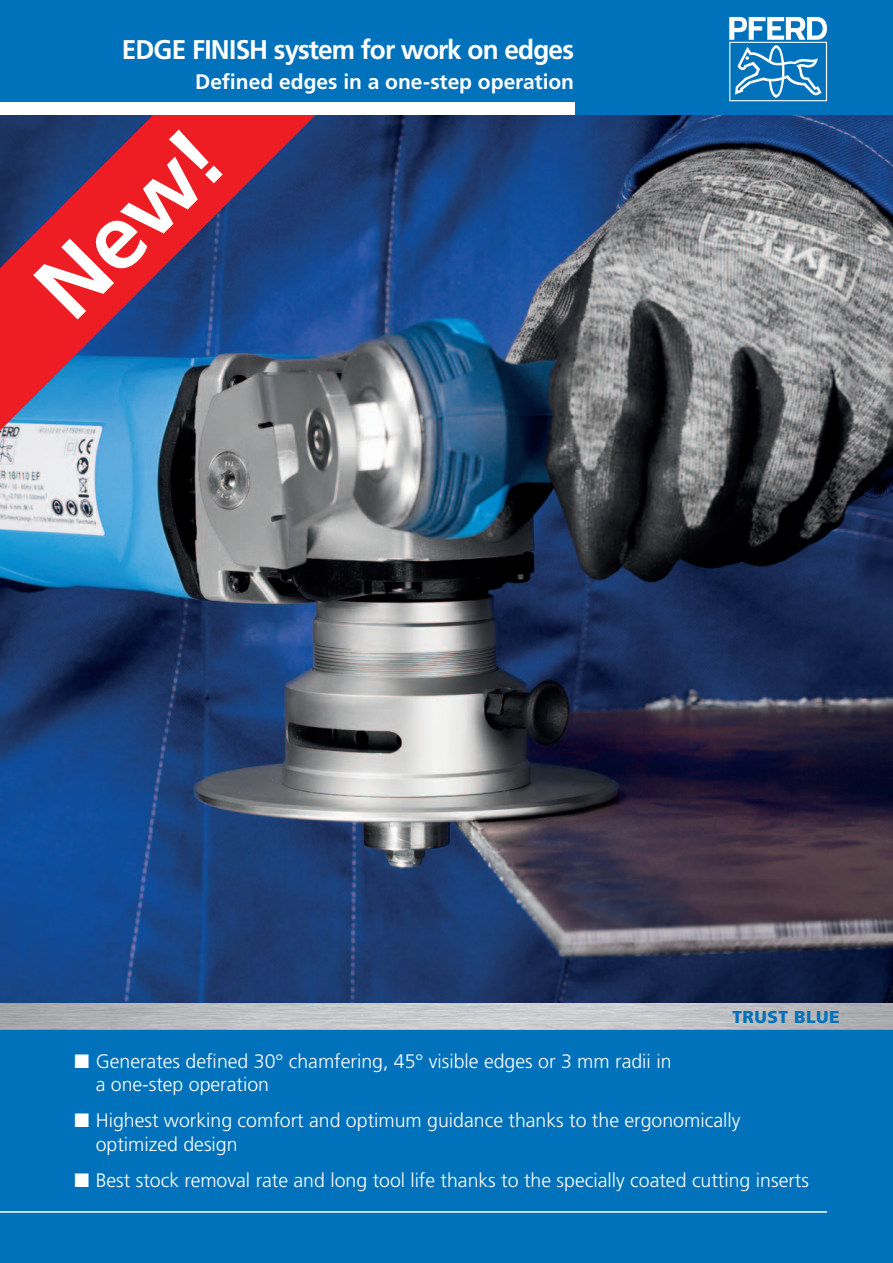
<style>
.page{position:relative;width:893px;height:1263px;background:#fff}
.page>*{position:absolute;margin:0;border:0;box-sizing:border-box;transform-origin:0 0}
.t1{font:700 90px "Frutiger LT Pro";color:#fff}
.t2{font:700 27px "Frutiger LT Pro";letter-spacing:-.03em;color:#fff}
.t3{font:700 21px "Frutiger LT Pro";letter-spacing:-.005em;color:#fff}
.t4{font:300 19.5px/23.4px "Frutiger LT Pro";color:#fff}
.t5{font:900 17.25px "Frutiger LT Pro";letter-spacing:.03em;color:#0072bc}
</style>
<div class="page">
<img style="left:0;top:115px;width:893px;height:888px">
<svg style="left:0;top:115px;width:361px;height:316px;background:#6e4367"></svg>
<div style="left:0;top:1029px;width:893px;height:234px;background:#0072bc"></div>
<hr style="left:0;top:1211px;width:827px;height:2px;background:#fff">
<div style="left:0;top:0;width:893px;height:115px;background:#0072bc"></div>
<svg style="left:729px;top:17px;width:98px;height:84px"></svg>
<div style="left:0;top:102px;width:574px;height:13px;background:#fff"></div>
<h2 class="t2" style="left:122px;top:33px;width:454px">EDGE FINISH system for work on edges</h2>
<p class="t3" style="left:195px;top:70px;width:380px">Defined edges in a one-step operation</p>
<h1 class="t1" style="left:13px;top:265px;width:224px;rotate:-45deg">New!</h1>
<p class="t5" style="left:733px;top:1006px;width:109px">TRUST BLUE</p>
<p class="t4" style="left:96px;top:1049px;width:577px;text-indent:-21px">■ Generates defined 30° chamfering, 45° visible edges or 3 mm radii in a one-step operation</p>
<p class="t4" style="left:96px;top:1109px;width:646px;text-indent:-21px">■ Highest working comfort and optimum guidance thanks to the ergonomically optimized design</p>
<p class="t4" style="left:74px;top:1169px;width:736px">■ Best stock removal rate and long tool life thanks to the specially coated cutting inserts</p>
</div>
